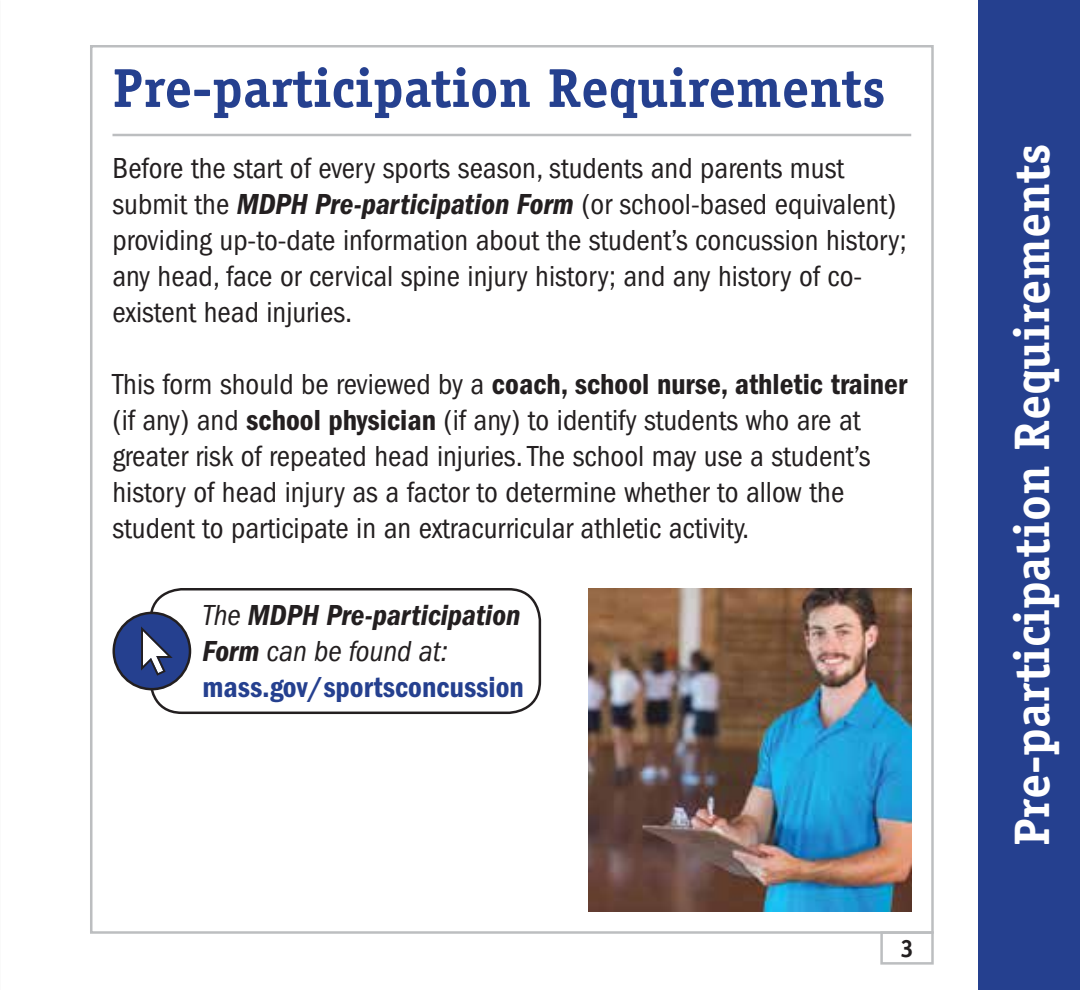
<style>
.page{position:relative;width:1080px;height:990px;background:#fff}
.page>*{position:absolute;margin:0;border:0;box-sizing:border-box;transform-origin:0 0}
.t1{font:700 55px "Officina Serif Std";color:#25408f}
.t2{font:700 50px "Officina Serif Std";color:#fff}
.t3{font:condensed 30px/36px "ITC Franklin Gothic Std";color:#231f20}
.t4{font:30px "ITC Franklin Gothic Std Dm Cd";color:#231f20}
.t5{font:30px "ITC Franklin Gothic Std Dm Cd";color:#25408f}
.t6{font:30px "ITC Franklin Gothic Std Dm Cd It";color:#231f20}
.t7{font:italic condensed 30px "ITC Franklin Gothic Std";color:#231f20}
.t8{font:700 25px "Officina Serif Std";color:#231f20}
.s1{font-family:"ITC Franklin Gothic Std Dm Cd It";font-stretch:normal}
.s2{font-family:"ITC Franklin Gothic Std";font-stretch:condensed}
.s3{font-family:"ITC Franklin Gothic Std Dm Cd";font-stretch:normal}
.s4{font-family:"ITC Franklin Gothic Std";font-style:italic;font-stretch:condensed}
.s5{font-family:"ITC Franklin Gothic Std Dm Cd It";font-style:normal;font-stretch:normal}
</style>
<div class="page">
<div style="left:880px;top:931px;width:54px;height:34px;border:2px solid #bcbec0"></div>
<hr style="left:112px;top:134px;width:799px;height:2px;background:#bcbec0">
<div style="left:979px;top:0;width:101px;height:990px;background:#25408f"></div>
<div style="left:149px;top:588px;width:392px;height:126px;border:2px solid #231f20;border-radius:31px"></div>
<div style="left:114px;top:613px;width:76px;height:76px;background:#25408f;border-radius:50%"></div>
<div style="left:112px;top:612px;width:79px;height:78px;border:2px solid #231f20;border-radius:50%"></div>
<svg style="left:141px;top:626px;width:32px;height:50px"></svg>
<img style="left:588px;top:588px;width:323px;height:323px">
<h1 class="t1" style="left:112px;top:54px;width:775px">Pre-participation Requirements</h1>
<p class="t3" style="left:112px;top:150px;width:796px">Before the start of every sports season, students and parents must submit the <span class="s1">MDPH Pre-participation Form</span> (or school-based equivalent) providing up-to-date information about the student’s concussion history; any head, face or cervical spine injury history; and any history of co&shy;existent head injuries.</p>
<p class="t4" style="left:112px;top:367px;width:796px"><span class="s2">This form should be reviewed by a</span> coach, school nurse, athletic trainer</p>
<p class="t3" style="left:112px;top:402px;width:759px">(if any) and <span class="s3">school physician</span> (if any) to identify students who are at greater risk of repeated head injuries. The school may use a student’s history of head injury as a factor to determine whether to allow the student to participate in an extracurricular athletic activity.</p>
<p class="t6" style="left:202px;top:598px;width:320px"><span class="s4">The</span> MDPH Pre-participation</p>
<p class="t7" style="left:202px;top:635px;width:247px"><span class="s5">Form</span> can be found at:</p>
<p class="t5" style="left:202px;top:670px;width:323px">mass.gov/sportsconcussion</p>
<p class="t8" style="left:900px;top:933px;width:15px">3</p>
<h2 class="t2" style="left:1001px;top:846px;width:704px;rotate:-90deg">Pre-participation Requirements</h2>
</div>
